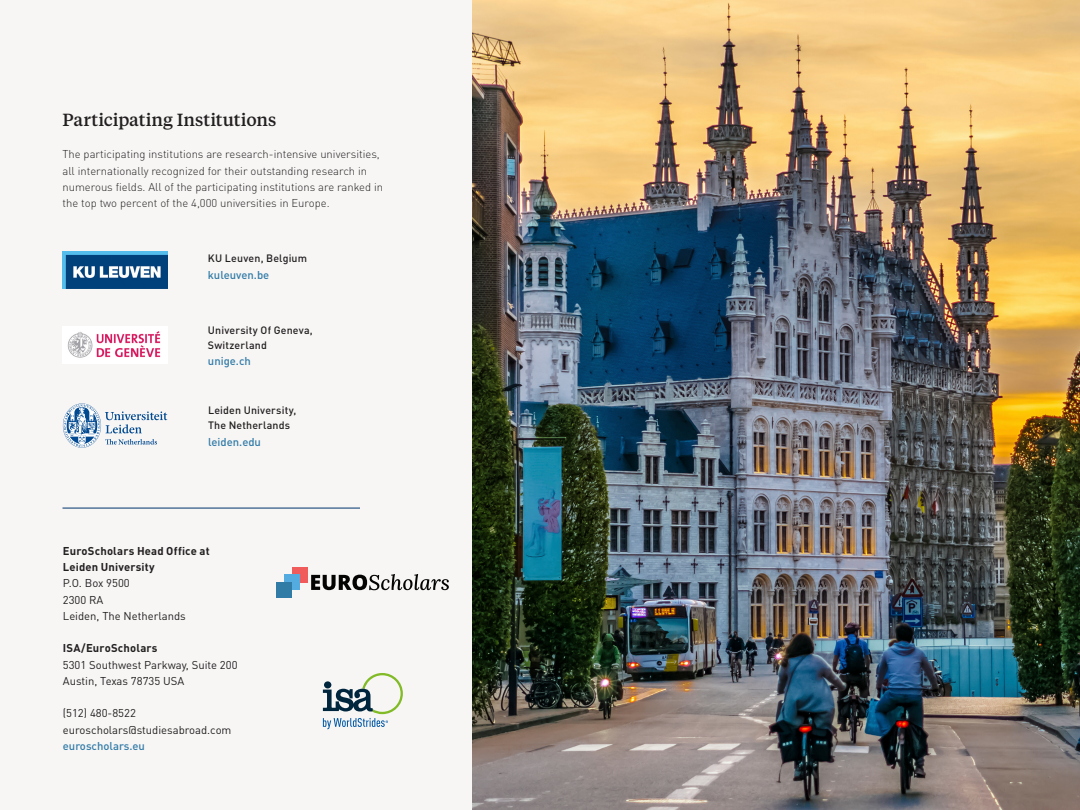
<style>
.page{position:relative;width:1080px;height:810px;background:#fff}
.page>*{position:absolute;margin:0;border:0;box-sizing:border-box;transform-origin:0 0}
.t1{font:500 17.5px "Tiempos Text";color:#231f20}
.body{font:300 11.25px/16.2px "DIN Pro";color:#231f20}
.body_white{font:11.25px "DIN Pro";color:#231f20}
.h3_white{font:700 11.25px/16.2px "DIN Pro";letter-spacing:.015em;color:#231f20}
.body-2{font:500 11.25px "DIN Pro";color:#327ba7}
.t2{font:500 10.62px/15px "DIN Pro";letter-spacing:.015em;color:#231f20}
</style>
<div class="page">
<div style="left:0;top:0;width:473px;height:810px;background:#f7f6f5"></div>
<hr style="left:62px;top:508px;width:298px;height:1px;background:#00326c">
<img style="left:62px;top:251px;width:105px;height:38px">
<svg style="left:63px;top:403px;width:104px;height:45px"></svg>
<img style="left:68px;top:331px;width:93px;height:27px">
<img style="left:472px;top:0;width:608px;height:810px">
<svg style="left:323px;top:673px;width:80px;height:56px"></svg>
<svg style="left:311px;top:574px;width:138px;height:16px"></svg>
<div style="left:292px;top:567px;width:15px;height:15px;background:#f05b5b"></div>
<div style="left:285px;top:575px;width:15px;height:15px;background:#53abdf"></div>
<div style="left:277px;top:582px;width:15px;height:15px;background:#307ca7"></div>
<p class="t1" style="left:62px;top:108px;width:215px">Participating Institutions</p>
<p class="body" style="left:62px;top:145px;width:322px">The participating institutions are research-intensive universities, all internationally recognized for their outstanding research in numerous fields. All of the participating institutions are ranked in the top two percent of the 4,000 universities in Europe.</p>
<p class="t2" style="left:208px;top:250px;width:101px">KU Leuven, Belgium</p>
<p class="body-2" style="left:208px;top:266px;width:63px">kuleuven.be</p>
<p class="t2" style="left:208px;top:322px;width:106px">University Of Geneva,<br>Switzerland</p>
<p class="body-2" style="left:208px;top:352px;width:44px">unige.ch</p>
<p class="t2" style="left:208px;top:402px;width:90px">Leiden University,<br>The Netherlands</p>
<p class="body-2" style="left:208px;top:433px;width:54px">leiden.edu</p>
<p class="h3_white" style="left:63px;top:542px;width:148px">EuroScholars Head Office at<br>Leiden University</p>
<p class="body_white" style="left:63px;top:575px;width:68px">P.O. Box 9500</p>
<p class="body_white" style="left:63px;top:591px;width:42px">2300 RA</p>
<p class="body_white" style="left:63px;top:607px;width:124px">Leiden, The Netherlands</p>
<p class="h3_white" style="left:63px;top:640px;width:96px">ISA/EuroScholars</p>
<p class="body_white" style="left:63px;top:656px;width:176px">5301 Southwest Parkway, Suite 200</p>
<p class="body_white" style="left:63px;top:672px;width:123px">Austin, Texas 78735 USA</p>
<p class="body_white" style="left:63px;top:705px;width:74px">(512) 480-8522</p>
<p class="body_white" style="left:63px;top:721px;width:170px">euroscholars@studiesabroad.com</p>
<p class="body-2" style="left:63px;top:737px;width:84px">euroscholars.eu</p>
</div>
